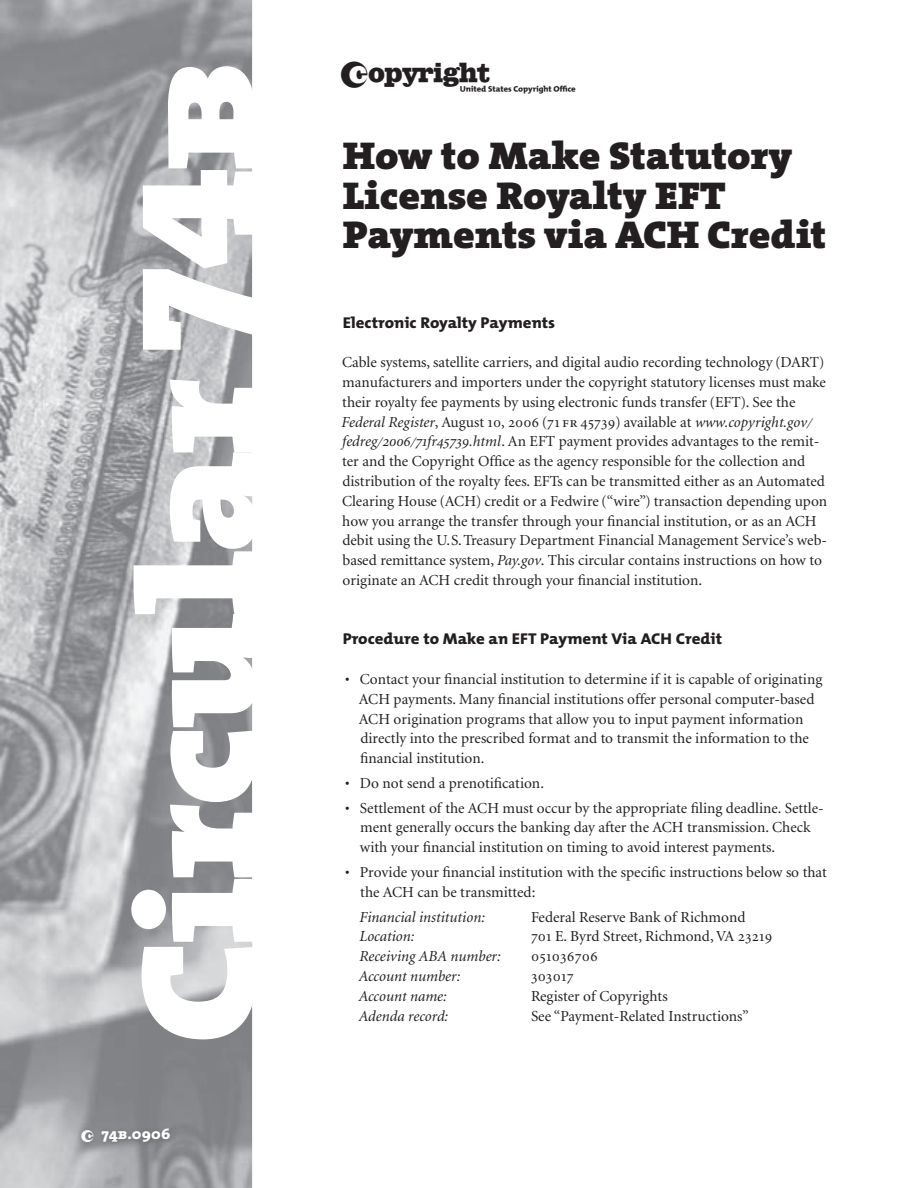
<style>
.page{position:relative;width:918px;height:1188px;background:#fff}
.page>*{position:absolute;margin:0;border:0;box-sizing:border-box;transform-origin:0 0}
.t1{font:900 165px "The Serif";letter-spacing:-.025em;color:#fff;scale:1.1 1}
.t2{font:900 39px/39.6px "The Serif";letter-spacing:-.005em;color:#231f20;scale:1.07 1}
.t3{font:33px "Copyright OTF";color:#231f20}
.t4{font:800 15.75px "The Mix";color:#231f20;scale:1.08 1}
.t5{font:15.3px/19.8px "Minion C";color:#231f20}
.t6{font:italic 15.3px "Minion C";color:#231f20}
.t7{font:800 15px "The Serif";letter-spacing:.01em;color:#fff;scale:1.07 1}
.s1{font-family:"The Serif Black Caps";font-weight:400}
.s2{font-family:"Copyright OTF";font-weight:400}
.s3{font-family:"The Serif Extra Bold Caps";font-weight:400}
.s4{font-style:italic}
.s5{font-family:"Minion Regular SC"}
</style>
<div class="page">
<img style="left:0;top:0;width:252px;height:1188px">
<img style="left:76px;top:1124px;width:99px;height:24px">
<h1 class="t1" style="left:58px;top:1044px;width:897px;rotate:-90deg">Circular <span class="s1">74b</span></h1>
<p class="t7" style="left:82px;top:1122px;width:85px"><span class="s2">2</span> 74<span class="s3">b</span>.0906</p>
<h3 class="t3" style="left:341px;top:58px;width:236px">w</h3>
<h2 class="t2" style="left:343px;top:135px;width:454px">How to Make Statutory<br>License Royalty EFT<br>Payments via ACH Credit</h2>
<p class="t4" style="left:343px;top:309px;width:198px">Electronic Royalty Payments</p>
<p class="t5" style="left:342px;top:353px;width:487px">Cable systems, satellite carriers, and digital audio recording technology (DART) manufacturers and importers under the copyright statutory licenses must make their royalty fee payments by using electronic funds transfer (EFT). See the <span class="s4">Federal Register</span>, August 10, 2006 (71 <span class="s5">fr</span> 45739) available at <span class="s4">www.copyright.gov/ fedreg/2006/71fr45739.html</span> . An EFT payment provides advantages to the remit&shy;ter and the Copyright Office as the agency responsible for the collection and distribution of the royalty fees. EFTs can be transmitted either as an Automated Clearing House (ACH) credit or a Fedwire (“wire”) transaction depending upon how you arrange the transfer through your financial institution, or as an ACH debit using the U. S. Treasury Department Financial Management Service’s web&shy;based remittance system, <span class="s4">Pay.gov</span>. This circular contains instructions on how to originate an ACH credit through your financial institution.</p>
<p class="t4" style="left:343px;top:626px;width:353px">Procedure to Make an EFT Payment Via ACH Credit</p>
<p class="t5" style="left:359px;top:670px;width:465px;text-indent:-14px">• Contact your financial institution to determine if it is capable of originating ACH payments. Many financial institutions offer personal computer-based ACH origination programs that allow you to input payment information directly into the prescribed format and to transmit the information to the financial institution.</p>
<p class="t5" style="left:345px;top:774px;width:200px">• Do not send a prenotification.</p>
<p class="t5" style="left:360px;top:799px;width:466px;text-indent:-15px">• Settlement of the ACH must occur by the appropriate filing deadline. Settle&shy;ment generally occurs the banking day after the ACH transmission. Check with your financial institution on timing to avoid interest payments.</p>
<p class="t5" style="left:360px;top:863px;width:468px;text-indent:-15px">• Provide your financial institution with the specific instructions below so that the ACH can be transmitted:</p>
<p class="t6" style="left:360px;top:909px;width:127px">Financial institution:</p>
<p class="t5" style="left:531px;top:907px;width:216px">Federal Reserve Bank of Richmond</p>
<p class="t6" style="left:360px;top:929px;width:56px">Location:</p>
<p class="t5" style="left:531px;top:927px;width:243px">701 E. Byrd Street, Richmond, VA 23219</p>
<p class="t6" style="left:360px;top:949px;width:143px">Receiving ABA number:</p>
<p class="t5" style="left:531px;top:947px;width:68px">051036706</p>
<p class="t6" style="left:359px;top:969px;width:103px">Account number:</p>
<p class="t5" style="left:531px;top:967px;width:44px">303017</p>
<p class="t6" style="left:359px;top:988px;width:89px">Account name:</p>
<p class="t5" style="left:531px;top:987px;width:138px">Register of Copyrights</p>
<p class="t6" style="left:359px;top:1008px;width:91px">Adenda record:</p>
<p class="t5" style="left:531px;top:1006px;width:219px">See “Payment-Related Instructions”</p>
</div>
